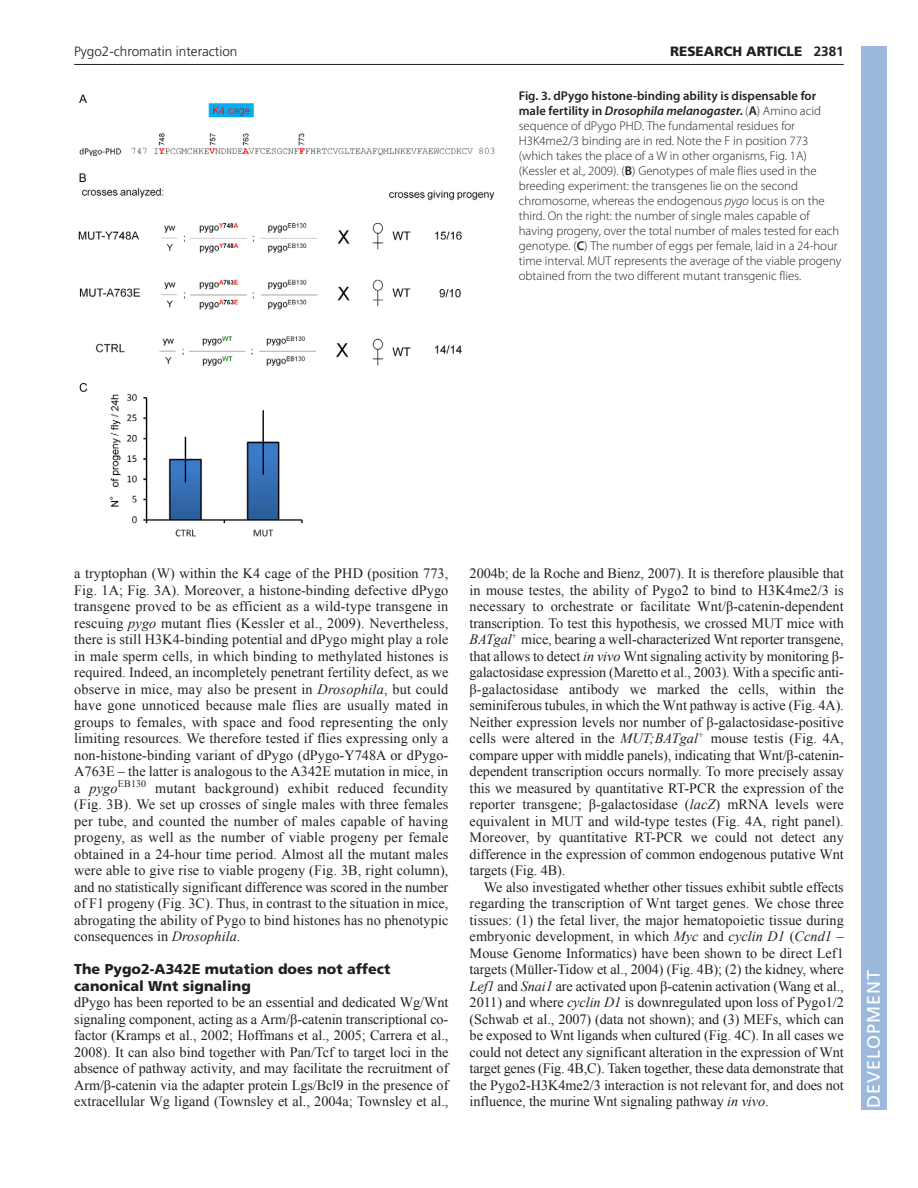
<style>
.page{position:relative;width:918px;height:1188px;background:#fff}
.page>*{position:absolute;margin:0;border:0;box-sizing:border-box;transform-origin:0 0}
.t1{font:18px "Frutiger LT Std";letter-spacing:.055em;color:#fff}
.t2{font:14.25px/16.5px "Times New Roman";letter-spacing:-.005em;color:#231f20;text-align:justify}
.t3{font:900 14.25px/16.5px "Frutiger LT Std";color:#231f20}
.t4{font:300 13.5px "Frutiger";color:#231f20}
.t5{font:900 13.5px "Frutiger LT Std";color:#231f20}
.t6{font:300 12.75px/15px "Myriad Pro";color:#231f20}
.s1{font-weight:700}
.s2{font-weight:600}
.s3{font-weight:600;font-style:italic}
.s4{font-style:italic}
</style>
<div class="page">
<hr style="left:74px;top:64px;width:770px;height:1px;background:#231f20">
<img style="left:78px;top:94px;width:417px;height:443px">
<div style="left:861px;top:46px;width:25px;height:1064px;background:#9cb9db"></div>
<p class="t4" style="left:74px;top:46px;width:165px">Pygo2-chromatin interaction</p>
<p class="t5" style="left:670px;top:46px;width:175px">RESEARCH ARTICLE <span class="s1">2381</span></p>
<p class="t6" style="left:519px;top:89px;width:324px"><span class="s2">Fig. 3. dPygo histone-binding ability is dispensable for male fertility in</span> <span class="s3">Drosophila melanogaster.</span> (<span class="s2">A</span>) Amino acid sequence of dPygo PHD. The fundamental residues for H3K4me2/3 binding are in red. Note the F in position 773 (which takes the place of a W in other organisms, Fig. 1A) (Kessler et al., 2009). (<span class="s2">B</span>) Genotypes of male flies used in the breeding experiment: the transgenes lie on the second chromosome, whereas the endogenous <span class="s4">pygo</span> locus is on the third. On the right: the number of single males capable of having progeny, over the total number of males tested for each genotype. (<span class="s2">C</span>) The number of eggs per female, laid in a 24-hour time interval. MUT represents the average of the viable progeny obtained from the two different mutant transgenic flies.</p>
<p class="t2" style="left:74px;top:565px;width:376px">a tryptophan (W) within the K4 cage of the PHD (position 773, Fig. 1A; Fig. 3A). Moreover, a histone-binding defective dPygo transgene proved to be as efficient as a wild-type transgene in rescuing <span class="s4">pygo</span> mutant flies (Kessler et al., 2009). Nevertheless, there is still H3K4-binding potential and dPygo might play a role in male sperm cells, in which binding to methylated histones is required. Indeed, an incompletely penetrant fertility defect, as we observe in mice, may also be present in <span class="s4">Drosophila</span>, but could have gone unnoticed because male flies are usually mated in groups to females, with space and food representing the only limiting resources. We therefore tested if flies expressing only a non-histone-binding variant of dPygo (dPygo-Y748A or dPygo-A763E – the latter is analogous to the A342E mutation in mice, in a <span class="s4">pygo</span><sup>EB130</sup> mutant background) exhibit reduced fecundity (Fig. 3B). We set up crosses of single males with three females per tube, and counted the number of males capable of having progeny, as well as the number of viable progeny per female obtained in a 24-hour time period. Almost all the mutant males were able to give rise to viable progeny (Fig. 3B, right column), and no statistically significant difference was scored in the number of F1 progeny (Fig. 3C). Thus, in contrast to the situation in mice, abrogating the ability of Pygo to bind histones has no phenotypic consequences in <span class="s4">Drosophila</span>.</p>
<p class="t3" style="left:74px;top:962px;width:318px">The Pygo2-A342E mutation does not affect canonical Wnt signaling</p>
<p class="t2" style="left:74px;top:994px;width:376px">dPygo has been reported to be an essential and dedicated Wg/Wnt signaling component, acting as a Arm/β-catenin transcriptional co&shy;factor (Kramps et al., 2002; Hoffmans et al., 2005; Carrera et al., 2008). It can also bind together with Pan/Tcf to target loci in the absence of pathway activity, and may facilitate the recruitment of Arm/β-catenin via the adapter protein Lgs/Bcl9 in the presence of extracellular Wg ligand (Townsley et al., 2004a; Townsley et al.,</p>
<p class="t2" style="left:470px;top:565px;width:376px">2004b; de la Roche and Bienz, 2007). It is therefore plausible that in mouse testes, the ability of Pygo2 to bind to H3K4me2/3 is necessary to orchestrate or facilitate Wnt/β-catenin-dependent transcription. To test this hypothesis, we crossed MUT mice with <span class="s4">BATgal</span><sup>+</sup> mice, bearing a well-characterized Wnt reporter transgene, that allows to detect <span class="s4">in vivo</span> Wnt signaling activity by monitoring β&shy;galactosidase expression (Maretto et al., 2003). With a specific anti&shy;β-galactosidase antibody we marked the cells, within the seminiferous tubules, in which the Wnt pathway is active (Fig. 4A).<br>Neither expression levels nor number of β-galactosidase-positive cells were altered in the <span class="s4">MUT;BATgal</span><sup>+</sup> mouse testis (Fig. 4A, compare upper with middle panels), indicating that Wnt/β-catenin&shy;dependent transcription occurs normally. To more precisely assay this we measured by quantitative RT-PCR the expression of the reporter transgene; β-galactosidase (<span class="s4">lacZ</span>) mRNA levels were equivalent in MUT and wild-type testes (Fig. 4A, right panel).<br>Moreover, by quantitative RT-PCR we could not detect any difference in the expression of common endogenous putative Wnt targets (Fig. 4B).</p>
<p class="t2" style="left:470px;top:879px;width:376px;text-indent:14px">We also investigated whether other tissues exhibit subtle effects regarding the transcription of Wnt target genes. We chose three tissues: (1) the fetal liver, the major hematopoietic tissue during embryonic development, in which <span class="s4">Myc</span> and <span class="s4">cyclin D1</span> (<span class="s4">Ccnd1</span> – Mouse Genome Informatics) have been shown to be direct Lef1 targets (Müller-Tidow et al., 2004) (Fig. 4B); (2) the kidney, where <span class="s4">Lef1</span> and <span class="s4">Snai1</span> are activated upon β-catenin activation (Wang et al., 2011) and where <span class="s4">cyclin D1</span> is downregulated upon loss of Pygo1/2 (Schwab et al., 2007) (data not shown); and (3) MEFs, which can be exposed to Wnt ligands when cultured (Fig. 4C). In all cases we could not detect any significant alteration in the expression of Wnt target genes (Fig. 4B,C). Taken together, these data demonstrate that the Pygo2-H3K4me2/3 interaction is not relevant for, and does not influence, the murine Wnt signaling pathway <span class="s4">in vivo</span>.</p>
<p class="t1" style="left:863px;top:1108px;width:140px;rotate:-90deg">DEVELOPMENT</p>
</div>
